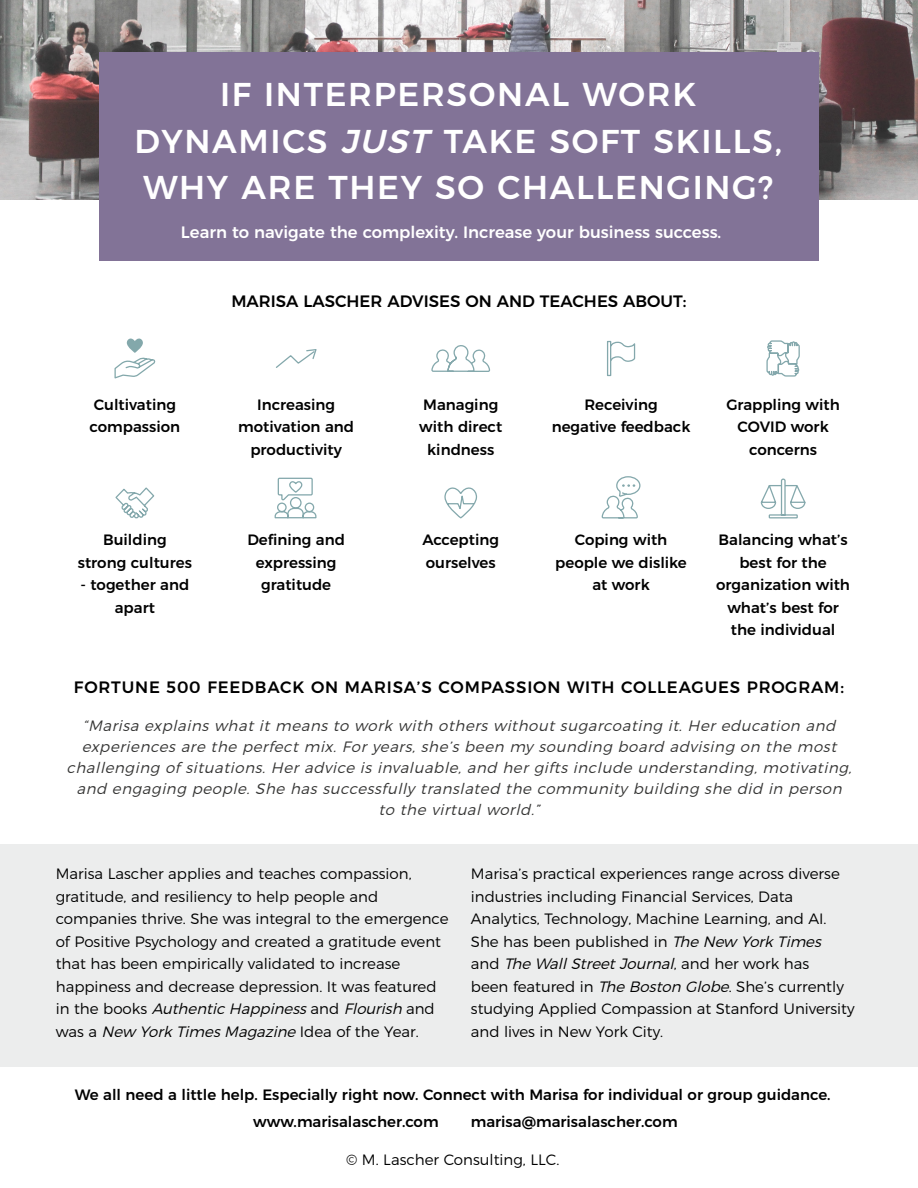
<style>
.page{position:relative;width:918px;height:1188px;background:#fff}
.page>*{position:absolute;margin:0;border:0;box-sizing:border-box;transform-origin:0 0}
.t1{font:500 33px/46.5px "Montserrat";letter-spacing:.05em;color:#fff;text-align:center}
.Paragraph_Style_2{font:500 16.5px "Montserrat";letter-spacing:.05em;color:#000}
.Paragraph_Style_2-2{font:500 16.5px "Montserrat";color:#fff}
.Paragraph_Style_2-3{font:500 16.5px "Montserrat";color:#000}
.Paragraph_Style_2-4{font:300 15px/22.5px "Montserrat";color:#000}
.Paragraph_Style_2-5{font:500 15px/22.5px "Montserrat";color:#000;text-align:center}
.t2{font:italic 300 15px/21px "Montserrat";color:#343433;text-align:center}
.s1{font-style:italic}
</style>
<div class="page">
<img style="left:0;top:0;width:918px;height:199px">
<div style="left:99px;top:52px;width:720px;height:209px;background:#827397"></div>
<div style="left:0;top:845px;width:918px;height:222px;background:#eceded"></div>
<svg style="left:445px;top:487px;width:32px;height:32px"></svg>
<svg style="left:114px;top:338px;width:41px;height:41px"></svg>
<svg style="left:607px;top:340px;width:29px;height:37px"></svg>
<svg style="left:431px;top:345px;width:59px;height:27px"></svg>
<svg style="left:601px;top:476px;width:40px;height:43px"></svg>
<svg style="left:276px;top:349px;width:41px;height:19px"></svg>
<svg style="left:766px;top:340px;width:34px;height:37px"></svg>
<svg style="left:760px;top:478px;width:46px;height:41px"></svg>
<svg style="left:115px;top:487px;width:40px;height:32px"></svg>
<svg style="left:274px;top:477px;width:43px;height:42px"></svg>
<p class="t1" style="left:134px;top:69px;width:649px">IF INTERPERSONAL WORK<br>DYNAMICS <span class="s1">JUST</span> TAKE SOFT SKILLS,<br>WHY ARE THEY SO CHALLENGING?</p>
<p class="Paragraph_Style_2-2" style="left:181px;top:219px;width:542px">Learn to navigate the complexity. Increase your business success.</p>
<p class="Paragraph_Style_2-3" style="left:231px;top:288px;width:457px">MARISA LASCHER ADVISES ON AND TEACHES ABOUT:</p>
<p class="Paragraph_Style_2-5" style="left:90px;top:392px;width:92px;text-align:left">Cultivating compassion</p>
<p class="Paragraph_Style_2-5" style="left:238px;top:392px;width:117px">Increasing motivation and productivity</p>
<p class="Paragraph_Style_2-5" style="left:419px;top:392px;width:84px">Managing with direct kindness</p>
<p class="Paragraph_Style_2-5" style="left:78px;top:527px;width:116px">Building strong cultures</p>
<p class="Paragraph_Style_2-5" style="left:80px;top:572px;width:110px">- together and apart</p>
<p class="Paragraph_Style_2-5" style="left:247px;top:527px;width:99px">Defining and expressing gratitude</p>
<p class="Paragraph_Style_2-5" style="left:423px;top:527px;width:78px;text-align:left">Accepting ourselves</p>
<p class="Paragraph_Style_2-5" style="left:552px;top:392px;width:140px">Receiving negative feedback</p>
<p class="Paragraph_Style_2-5" style="left:726px;top:392px;width:115px">Grappling with<br>COVID work concerns</p>
<p class="Paragraph_Style_2-5" style="left:555px;top:527px;width:133px">Coping with people we dislike at work</p>
<p class="Paragraph_Style_2-5" style="left:716px;top:527px;width:135px">Balancing what’s best for the organization with what’s best for the individual</p>
<p class="Paragraph_Style_2" style="left:74px;top:673px;width:772px">FORTUNE 500 FEEDBACK ON MARISA’S COMPASSION WITH COLLEAGUES PROGRAM:</p>
<p class="t2" style="left:66px;top:714px;width:791px">“Marisa explainswhatitmeansto work with otherswithoutsugarcoating it.Hereducation and experiencesare the perfectmix.Foryears,she’sbeen my sounding board advising on the most challenging ofsituations.Heradvice isinvaluable,and hergiftsinclude understanding,motivating, and engaging people.She hassuccessfully translated the community building she did in person to the virtualworld.”</p>
<p class="Paragraph_Style_2-4" style="left:56px;top:861px;width:394px">Marisa Lascher applies and teaches compassion, gratitude, and resiliency to help people and companies thrive. She was integral to the emergence of Positive Psychology and created a gratitude event that has been empirically validated to increase happiness and decrease depression. It was featured<br>i n t h e b o o ks <span class="s1">AuthenticHappiness</span>a n d <span class="s1">Flourish</span> a n d wa s a <span class="s1">New YorkTimesMagazine</span>I d e a o f t h e Ye a r .</p>
<p class="Paragraph_Style_2-4" style="left:471px;top:861px;width:385px">Marisa’s practical experiences range across diverse industries including Financial Services, Data Analytics, Technology, Machine Learning, and AI.<br>She has been published in <span class="s1">TheNew YorkTimes<br></span>a n d <span class="s1">TheWallStreetJournal</span>, a n d h e r wo r k h a s<br>been featured in <span class="s1">TheBoston Globe</span>. She’s currently studying Applied Compassion at Stanford University and lives in New York City.</p>
<p class="Paragraph_Style_2-5" style="left:75px;top:1083px;width:757px">We all need a little help. Especially right now. Connect with Marisa for individual or group guidance.</p>
<p class="Paragraph_Style_2-5" style="left:253px;top:1109px;width:187px">www.marisalascher.com</p>
<p class="Paragraph_Style_2-5" style="left:471px;top:1109px;width:208px">marisa@marisalascher.com</p>
<p class="Paragraph_Style_2-4" style="left:346px;top:1147px;width:215px">© M. Lascher Consulting, LLC.</p>
</div>
